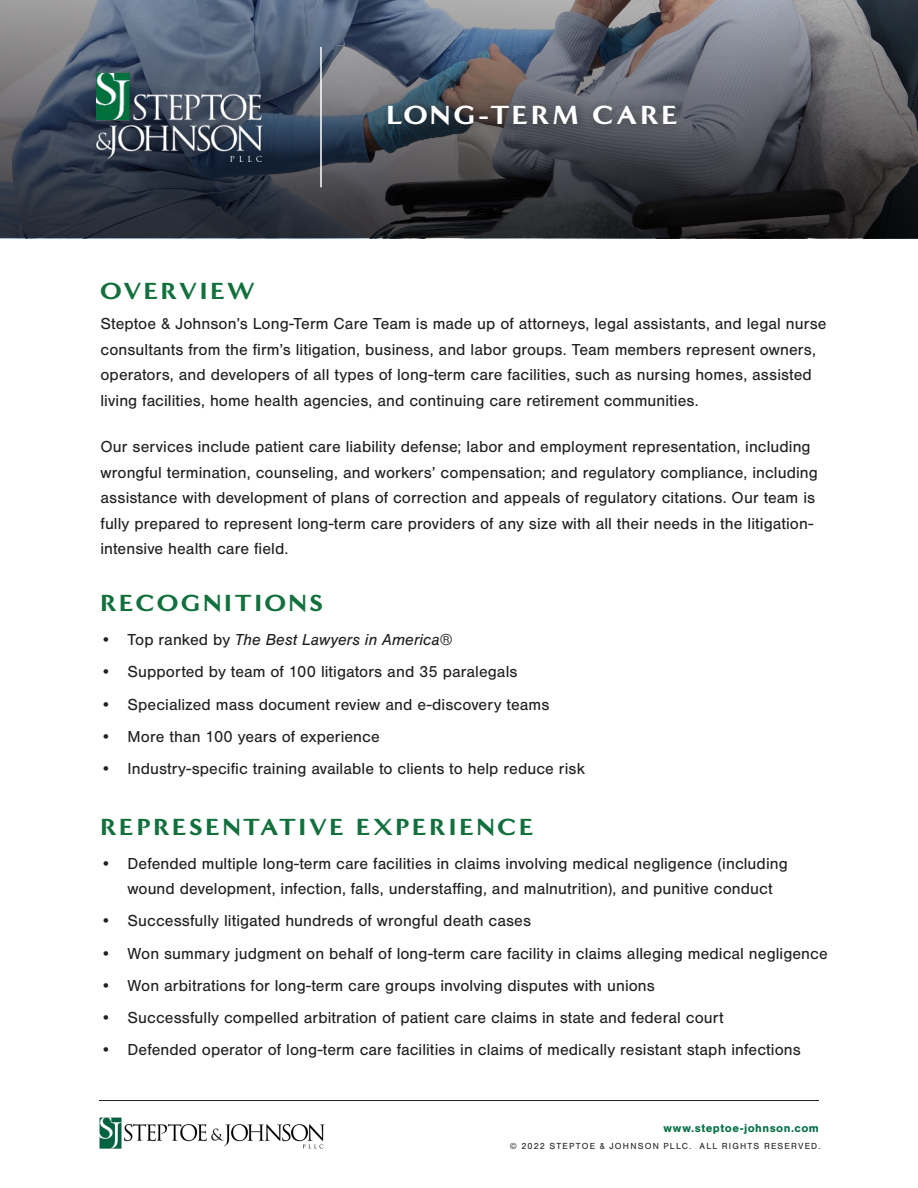
<style>
.page{position:relative;width:918px;height:1188px;background:#fff}
.page>*{position:absolute;margin:0;border:0;box-sizing:border-box;transform-origin:0 0}
.Headline_White{font:900 27px "Minerva Modern";letter-spacing:.1em;color:#fff}
.Overline{font:900 24px "Minerva Modern";letter-spacing:.115em;color:#12703d}
.Overline-2{font:900 24px "Minerva Modern";letter-spacing:.095em;color:#12703d}
.Body_Regular{font:16.5px/25.5px "Nimbus San";letter-spacing:.005em;color:#231f20}
.t1{font:italic 16.5px "Nimbus San";color:#231f20}
.t2{font:700 12px "Nimbus San";letter-spacing:.04em;color:#006e42}
.t3{font:9.15px "Nimbus San";letter-spacing:.13em;color:#231f20}
.s1{font-style:normal}
</style>
<div class="page">
<hr style="left:99px;top:1100px;width:720px;height:1px;background:#231f20">
<img style="left:99px;top:1117px;width:226px;height:32px">
<svg style="left:0;top:0;width:918px;height:238px;background:#4c505a"></svg>
<hr style="left:320px;top:47px;width:2px;height:140px;background:#fff">
<div style="left:382px;top:99px;width:304px;height:35px;background:#231f20;opacity:.52"></div>
<div style="left:90px;top:67px;width:181px;height:105px;background:#231f20;opacity:.43"></div>
<img style="left:96px;top:73px;width:166px;height:89px">
<p class="Headline_White" style="left:387px;top:99px;width:293px">LONG-TERM CARE</p>
<p class="Overline-2" style="left:100px;top:277px;width:156px">OVERVIEW</p>
<p class="Body_Regular" style="left:100px;top:311px;width:728px">Steptoe &amp; Johnson’s Long-Term Care Team is made up of attorneys, legal assistants, and legal nurse consultants from the firm’s litigation, business, and labor groups. Team members represent owners, operators, and developers of all types of long-term care facilities, such as nursing homes, assisted living facilities, home health agencies, and continuing care retirement communities.</p>
<p class="Body_Regular" style="left:100px;top:434px;width:719px">Our services include patient care liability defense; labor and employment representation, including wrongful termination, counseling, and workers’ compensation; and regulatory compliance, including assistance with development of plans of correction and appeals of regulatory citations. Our team is fully prepared to represent long-term care providers of any size with all their needs in the litigation&shy;intensive health care field.</p>
<p class="Overline" style="left:100px;top:589px;width:224px">RECOGNITIONS</p>
<p class="t1" style="left:100px;top:630px;width:354px"><span class="s1">• Top ranked by</span> The Best Lawyers in America<span class="s1">®</span></p>
<p class="Body_Regular" style="left:100px;top:659px;width:419px">• Supported by team of 100 litigators and 35 paralegals</p>
<p class="Body_Regular" style="left:100px;top:692px;width:450px">• Specialized mass document review and e-discovery teams</p>
<p class="Body_Regular" style="left:100px;top:724px;width:281px">• More than 100 years of experience</p>
<p class="Body_Regular" style="left:100px;top:756px;width:486px">• Industry-specific training available to clients to help reduce risk</p>
<p class="Overline" style="left:100px;top:812px;width:435px">REPRESENTATIVE EXPERIENCE</p>
<p class="Body_Regular" style="left:128px;top:851px;width:662px;text-indent:-27px">• Defended multiple long-term care facilities in claims involving medical negligence (including wound development, infection, falls, understaffing, and malnutrition), and punitive conduct</p>
<p class="Body_Regular" style="left:100px;top:908px;width:432px">• Successfully litigated hundreds of wrongful death cases</p>
<p class="Body_Regular" style="left:100px;top:941px;width:729px">• Won summary judgment on behalf of long-term care facility in claims alleging medical negligence</p>
<p class="Body_Regular" style="left:100px;top:973px;width:556px">• Won arbitrations for long-term care groups involving disputes with unions</p>
<p class="Body_Regular" style="left:100px;top:1005px;width:625px">• Successfully compelled arbitration of patient care claims in state and federal court</p>
<p class="Body_Regular" style="left:100px;top:1037px;width:702px">• Defended operator of long-term care facilities in claims of medically resistant staph infections</p>
<p class="t2" style="left:664px;top:1121px;width:157px">www.steptoe-johnson.com</p>
<p class="t3" style="left:510px;top:1141px;width:312px">© 2022 STEPTOE &amp; JOHNSON PLLC. ALL RIGHTS RESERVED.</p>
</div>
